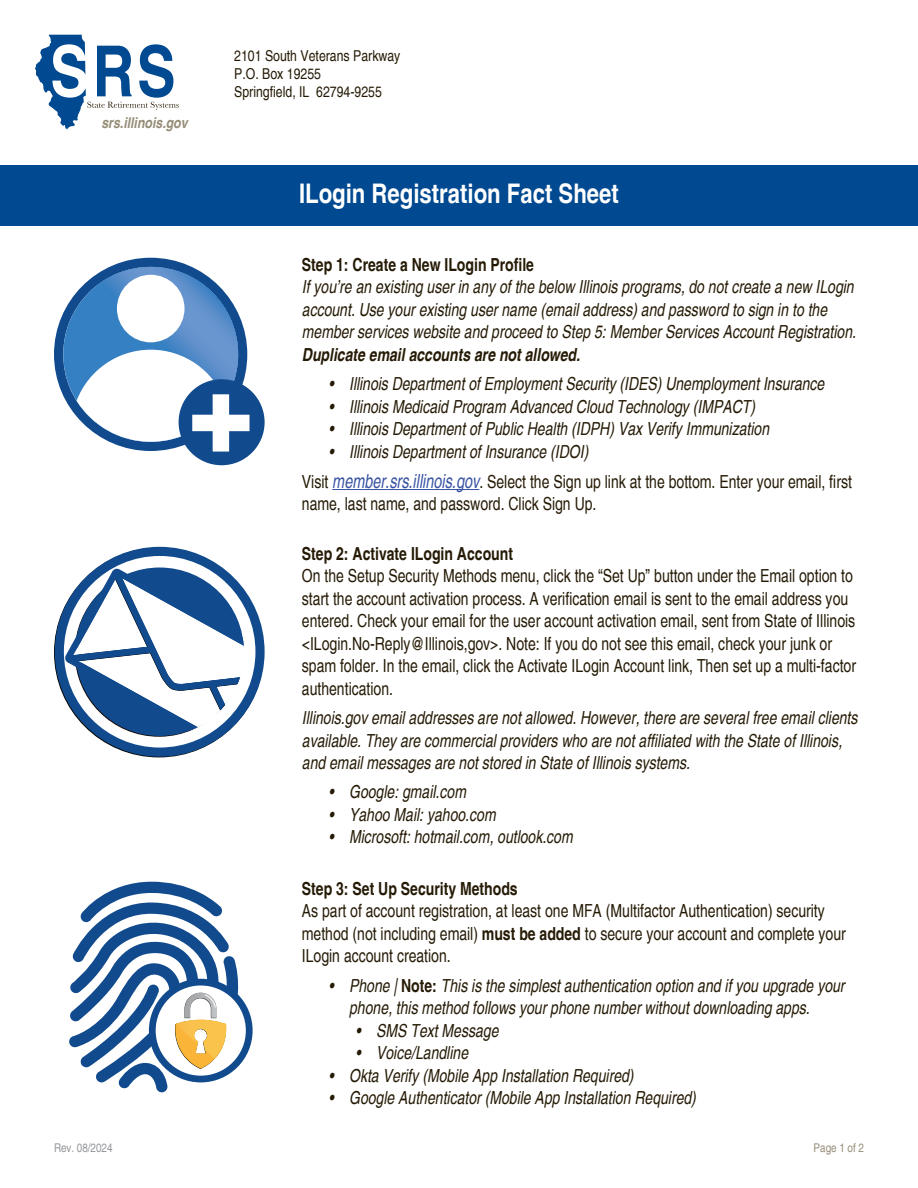
<style>
.page{position:relative;width:918px;height:1188px;background:#fff}
.page>*{position:absolute;margin:0;border:0;box-sizing:border-box;transform-origin:0 0}
.t1{font:700 condensed 27px "Helvetica";color:#fff}
.t2{font:italic condensed 18px/22.5px "Helvetica";color:#251a05;scale:.95 1}
.t3{font:condensed 18px/22.5px "Helvetica";color:#251a05;scale:.95 1}
.t4{font:700 condensed 18px "Helvetica";color:#251a05;scale:.95 1}
.t5{font:italic 700 condensed 18px "Helvetica";color:#251a05;scale:.95 1}
.t6{font:condensed 15px/18px "Helvetica";color:#251a05}
.t7{font:italic 700 condensed 15px "Helvetica";color:#968d78}
.t8{font:condensed 12px "Helvetica";color:#939598}
.t9{font:condensed 12px "Helvetica";color:#968d78}
.s1{font-style:italic}
.s2{font-style:italic;font-size:19.5px;color:#3853a3}
.s3{font-weight:700}
.s4{font-weight:700;font-style:normal}
</style>
<div class="page">
<div style="left:0;top:165px;width:918px;height:60px;background:#014990"></div>
<hr style="left:332px;top:489px;width:147px;height:1px;background:#3853a3">
<svg style="left:54px;top:258px;width:211px;height:207px"></svg>
<svg style="left:55px;top:547px;width:210px;height:210px"></svg>
<svg style="left:64px;top:568px;width:180px;height:169px"></svg>
<svg style="left:69px;top:882px;width:184px;height:210px"></svg>
<svg style="left:35px;top:35px;width:144px;height:94px"></svg>
<p class="t7" style="left:101px;top:113px;width:88px">srs.illinois.gov</p>
<p class="t8" style="left:54px;top:1140px;width:60px">Rev. 08/2024</p>
<p class="t6" style="left:234px;top:47px;width:168px">2101 South Veterans Parkway<br>P.O. Box 19255<br>Springfield, IL 62794-9255</p>
<h1 class="t1" style="left:299px;top:175px;width:321px">ILogin Registration Fact Sheet</h1>
<p class="t4" style="left:302px;top:252px;width:246px">Step 1: Create a New ILogin Profile</p>
<p class="t2" style="left:302px;top:276px;width:585px">If you’re an existing user in any of the below Illinois programs, do not create a new ILogin account. Use your existing user name (email address) and password to sign in to the member services website and proceed to Step 5: Member Services Account Registration.</p>
<p class="t5" style="left:302px;top:342px;width:294px">Duplicate email accounts are not allowed.</p>
<p class="t2" style="left:329px;top:373px;width:523px">• Illinois Department of Employment Security (IDES) Unemployment Insurance</p>
<p class="t2" style="left:329px;top:395px;width:450px">• Illinois Medicaid Program Advanced Cloud Technology (IMPACT)</p>
<p class="t2" style="left:329px;top:418px;width:465px">• Illinois Department of Public Health (IDPH) Vax Verify Immunization</p>
<p class="t3" style="left:302px;top:436px;width:580px;line-height:30px;text-indent:27px"><span class="s1">• Illinois Department of Insurance (IDOI)<br></span>Visit <span class="s2">member.srs.illinois.gov</span>. Select the Sign up link at the bottom. Enter your email, first</p>
<p class="t3" style="left:302px;top:492px;width:312px">name, last name, and password. Click Sign Up.</p>
<p class="t4" style="left:302px;top:541px;width:224px">Step 2: Activate ILogin Account</p>
<p class="t3" style="left:302px;top:564px;width:585px">On the Setup Security Methods menu, click the “Set Up” button under the Email option to start the account activation process. A verification email is sent to the email address you entered. Check your email for the user account activation email, sent from State of Illinois &lt;ILogin.No-Reply@Illinois,gov&gt;. Note: If you do not see this email, check your junk or spam folder. In the email, click the Activate ILogin Account link, Then set up a multi-factor authentication.</p>
<p class="t2" style="left:302px;top:707px;width:586px">Illinois.gov email addresses are not allowed. However, there are several free email clients available. They are commercial providers who are not affiliated with the State of Illinois, and email messages are not stored in State of Illinois systems.</p>
<p class="t2" style="left:329px;top:781px;width:146px">• Google: gmail.com</p>
<p class="t2" style="left:329px;top:803px;width:177px">• Yahoo Mail: yahoo.com</p>
<p class="t2" style="left:329px;top:826px;width:258px">• Microsoft: hotmail.com, outlook.com</p>
<p class="t4" style="left:302px;top:876px;width:229px">Step 3: Set Up Security Methods</p>
<p class="t3" style="left:302px;top:899px;width:574px">As part of account registration, at least one MFA (Multifactor Authentication) security method (not including email) <span class="s3">must be added</span> to secure your account and complete your<br>ILogin account creation.</p>
<p class="t2" style="left:349px;top:974px;width:523px;text-indent:-20px">• Phone | <span class="s4">Note:</span> This is the simplest authentication option and if you upgrade your phone, this method follows your phone number without downloading apps.</p>
<p class="t2" style="left:356px;top:1019px;width:152px">• SMS Text Message</p>
<p class="t2" style="left:356px;top:1042px;width:120px">• Voice/Landline</p>
<p class="t2" style="left:329px;top:1064px;width:322px">• Okta Verify (Mobile App Installation Required)</p>
<p class="t2" style="left:329px;top:1087px;width:388px">• Google Authenticator (Mobile App Installation Required)</p>
<p class="t9" style="left:814px;top:1140px;width:52px">Page 1 of 2</p>
</div>
